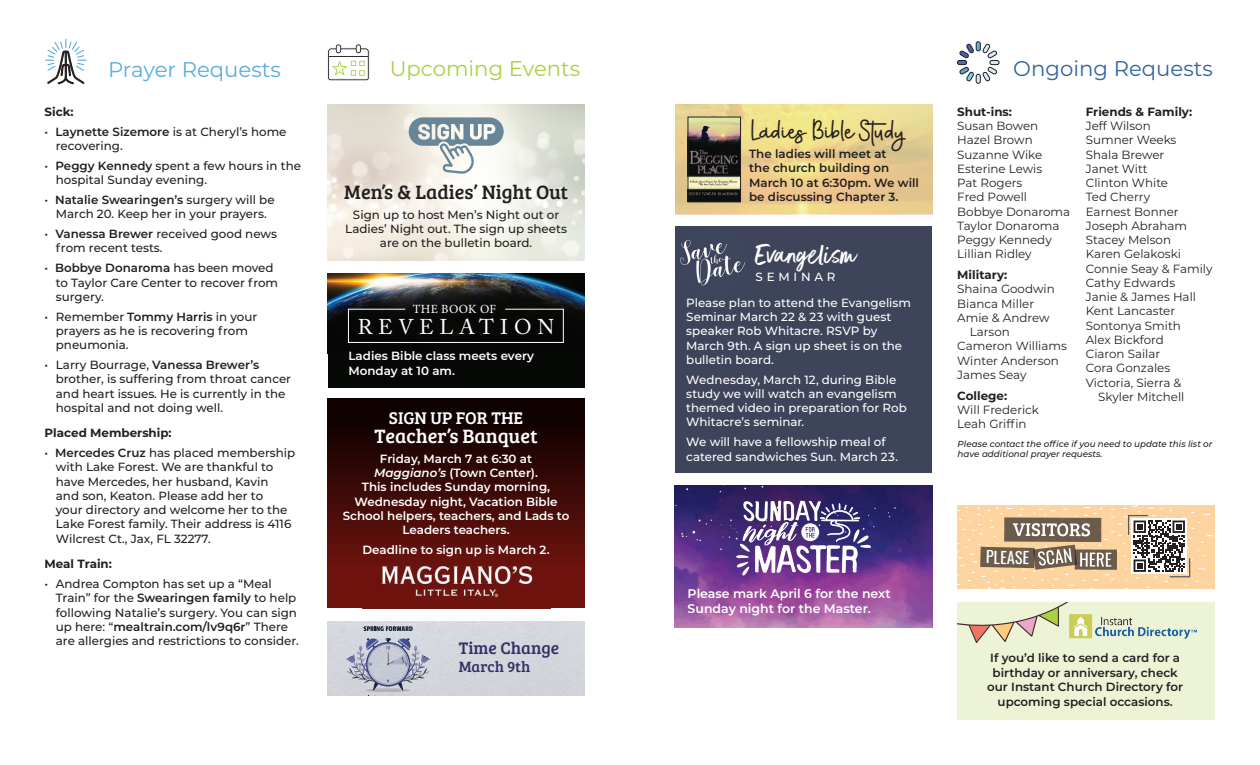
<style>
.page{position:relative;width:1260px;height:765px;background:#fff}
.page>*{position:absolute;margin:0;border:0;box-sizing:border-box;transform-origin:0 0}
.t1{font:34.12px "Better Times";color:#fff}
.t2{font:30px "Everything";color:#231f20}
.t3{font:21.25px "Montserrat";color:#32649c}
.t4{font:21.25px "Montserrat";color:#59acdf}
.t5{font:21.25px "Montserrat";color:#abd042}
.t6{font:21.25px "Adobe Caslon Pro";letter-spacing:.27em;color:#fff}
.t7{font:20px "Bree Serif";color:#231f20}
.t8{font:20px "Bree Serif";color:#fff}
.t9{font:17.5px "Bree Serif";color:#fff}
.t10{font:17.38px "Bree Serif";color:#313265}
.t11{font:16.25px "Oswald";color:#fff}
.t12{font:15.38px "Bree Serif";color:#313265}
.t13{font:600 12.5px/15px "Montserrat";color:#fff}
.t14{font:12.5px "Minion Pro";letter-spacing:.02em;color:#fff}
.t15{font:500 11.88px/14.2px "Montserrat";color:#231f20}
.t16{font:11.88px/14.2px "Montserrat";color:#231f20}
.t17{font:500 11.88px/14.2px "Montserrat";color:#fff}
.t18{font:600 11.88px/14.2px "Montserrat";color:#fff}
.t19{font:600 11.88px/14.4px "Montserrat";color:#231f20;text-align:center}
.t20{font:700 11.88px "Montserrat";color:#231f20}
.t21{font:500 11.88px "Montserrat";letter-spacing:.32em;color:#fff}
.t22{font:italic 500 8.75px/10.5px "Montserrat";color:#231f20}
.s1{font-weight:600}
.s2{font-style:italic}
</style>
<div class="page">
<svg style="left:327px;top:44px;width:43px;height:37px"></svg>
<svg style="left:45px;top:39px;width:42px;height:45px"></svg>
<div style="left:976px;top:41px;width:5px;height:10px;border:1px solid #231f20;border-radius:2px"></div>
<div style="left:976px;top:74px;width:5px;height:10px;border:1px solid #231f20;border-radius:2px"></div>
<div style="left:989px;top:60px;width:11px;height:5px;border:1px solid #231f20;border-radius:2px"></div>
<svg style="left:957px;top:42px;width:42px;height:41px"></svg>
<img style="left:328px;top:273px;width:257px;height:114px">
<svg style="left:348px;top:309px;width:216px;height:34px;background:#131412"></svg>
<div style="left:957px;top:602px;width:258px;height:118px;background:#edf4d6"></div>
<img style="left:1069px;top:615px;width:127px;height:24px">
<svg style="left:957px;top:602px;width:112px;height:41px"></svg>
<div style="left:675px;top:227px;width:256px;height:246px;background:#3e455b"></div>
<img style="left:680px;top:240px;width:66px;height:46px">
<img style="left:675px;top:104px;width:258px;height:110px">
<img style="left:690px;top:119px;width:49px;height:81px">
<div style="left:688px;top:117px;width:53px;height:85px;border:1px solid #231f20"></div>
<img style="left:675px;top:486px;width:257px;height:141px">
<svg style="left:736px;top:501px;width:135px;height:75px"></svg>
<svg style="left:328px;top:399px;width:257px;height:209px;background:#45100d"></svg>
<img style="left:327px;top:104px;width:258px;height:156px">
<svg style="left:409px;top:117px;width:95px;height:57px"></svg>
<div style="left:328px;top:621px;width:257px;height:75px;background:#d3d6dc"></div>
<svg style="left:346px;top:638px;width:84px;height:54px"></svg>
<svg style="left:364px;top:626px;width:49px;height:5px"></svg>
<svg style="left:958px;top:505px;width:257px;height:83px;background:#cfb290"></svg>
<h3 class="t4" style="left:108px;top:54px;width:174px">Prayer Requests</h3>
<h3 class="t5" style="left:390px;top:54px;width:192px">Upcoming Events</h3>
<p class="t20" style="left:45px;top:103px;width:31px">Sick:</p>
<p class="t15" style="left:56px;top:124px;width:232px;text-indent:-11px">• <span class="s1">Laynette Sizemore</span> is at Cheryl’s home recovering.</p>
<p class="t15" style="left:56px;top:158px;width:247px;text-indent:-11px">• <span class="s1">Peggy Kennedy</span> spent a few hours in the hospital Sunday evening.</p>
<p class="t15" style="left:45px;top:192px;width:232px;text-align:center">• <span class="s1">Natalie Swearingen’s</span> surgery will be<br>March 20. Keep her in your prayers.</p>
<p class="t15" style="left:56px;top:226px;width:223px;text-indent:-11px">• <span class="s1">Vanessa Brewer</span> received good news from recent tests.</p>
<p class="t15" style="left:56px;top:260px;width:224px;text-indent:-11px">• <span class="s1">Bobbye Donaroma</span> has been moved to Taylor Care Center to recover from surgery.</p>
<p class="t15" style="left:56px;top:309px;width:203px;text-indent:-11px">• Remember <span class="s1">Tommy Harris</span> in your prayers as he is recovering from pneumonia.</p>
<p class="t15" style="left:56px;top:357px;width:237px;text-indent:-11px">• Larry Bourrage, <span class="s1">Vanessa Brewer’s </span>brother, is suffering from throat cancer and heart issues. He is currently in the hospital and not doing well.</p>
<p class="t20" style="left:45px;top:425px;width:129px">Placed Membership:</p>
<p class="t15" style="left:56px;top:445px;width:241px;text-indent:-11px">• <span class="s1">Mercedes Cruz</span> has placed membership with Lake Forest. We are thankful to have Mercedes, her husband, Kavin<br>and son, Keaton. Please add her to<br>your directory and welcome her to the Lake Forest family. Their address is 4116<br>Wilcrest Ct., Jax, FL 32277.</p>
<p class="t20" style="left:45px;top:555px;width:69px">Meal Train:</p>
<p class="t15" style="left:56px;top:576px;width:245px;text-indent:-11px">• Andrea Compton has set up a “Meal Train” for the <span class="s1">Swearingen family</span> to help following Natalie’s surgery. You can sign up here: “<span class="s1">mealtrain.com/lv9q6r</span>” There are allergies and restrictions to consider.</p>
<h3 class="t7" style="left:344px;top:178px;width:225px">Men’s &amp; Ladies’ Night Out</h3>
<p class="t15" style="left:345px;top:207px;width:223px;text-align:center">Sign up to host Men’s Night out or<br>Ladies’ Night out. The sign up sheets are on the bulletin board.</p>
<p class="t14" style="left:413px;top:300px;width:85px">THE BOOK OF</p>
<h3 class="t6" style="left:358px;top:315px;width:198px">REVELATION</h3>
<p class="t18" style="left:348px;top:349px;width:187px">Ladies Bible class meets every<br>Monday at 10 am.</p>
<h3 class="t9" style="left:389px;top:405px;width:136px">SIGN UP FOR THE</h3>
<h3 class="t8" style="left:374px;top:421px;width:165px">Teacher’s Banquet</h3>
<p class="t18" style="left:343px;top:451px;width:228px;text-align:center">Friday, March 7 at 6:30 at<br><span class="s2">Maggiano’s</span> (Town Center).<br>This includes Sunday morning,<br>Wednesday night, Vacation Bible<br>School helpers, teachers, and Lads to<br>Leaders teachers.</p>
<p class="t18" style="left:363px;top:542px;width:189px">Deadline to sign up is March 2.</p>
<h3 class="t10" style="left:459px;top:635px;width:102px">Time Change</h3>
<p class="t12" style="left:459px;top:656px;width:73px">March 9th</p>
<h2 class="t2" style="left:750px;top:114px;width:156px">Ladies Bible Study</h2>
<p class="t19" style="left:749px;top:146px;width:171px;text-align:left">The ladies will meet at<br>the church building on<br>March 10 at 6:30pm. We will be discussing Chapter 3.</p>
<h1 class="t1" style="left:755px;top:235px;width:104px">Evangelism</h1>
<p class="t21" style="left:756px;top:268px;width:82px">SEMINAR</p>
<p class="t17" style="left:686px;top:295px;width:226px">Please plan to attend the Evangelism<br>Seminar March 22 &amp; 23 with guest speaker Rob Whitacre. RSVP by<br>March 9th. A sign up sheet is on the bulletin board.</p>
<p class="t17" style="left:686px;top:372px;width:222px">Wednesday, March 12, during Bible study we will watch an evangelism themed video in preparation for Rob<br>Whitacre’s seminar.</p>
<p class="t17" style="left:686px;top:435px;width:213px">We will have a fellowship meal of catered sandwiches Sun. March 23.</p>
<p class="t13" style="left:688px;top:585px;width:205px">Please mark April 6 for the next<br>Sunday night for the Master.</p>
<h3 class="t3" style="left:1013px;top:54px;width:201px">Ongoing Requests</h3>
<p class="t20" style="left:1086px;top:103px;width:108px">Friends &amp; Family:</p>
<p class="t16" style="left:1086px;top:118px;width:66px">Jeff Wilson</p>
<p class="t16" style="left:1086px;top:133px;width:92px">Sumner Weeks</p>
<p class="t16" style="left:1086px;top:147px;width:80px">Shala Brewer</p>
<p class="t16" style="left:1086px;top:161px;width:63px">Janet Witt</p>
<p class="t16" style="left:1086px;top:175px;width:84px">Clinton White</p>
<p class="t16" style="left:1086px;top:190px;width:66px">Ted Cherry</p>
<p class="t16" style="left:1086px;top:204px;width:94px">Earnest Bonner</p>
<p class="t16" style="left:1086px;top:218px;width:103px">Joseph Abraham</p>
<p class="t16" style="left:1086px;top:232px;width:87px">Stacey Melson</p>
<p class="t16" style="left:1086px;top:247px;width:97px">Karen Gelakoski</p>
<p class="t16" style="left:1086px;top:261px;width:128px">Connie Seay &amp; Family</p>
<p class="t16" style="left:1086px;top:275px;width:91px">Cathy Edwards</p>
<p class="t16" style="left:1086px;top:289px;width:112px">Janie &amp; James Hall</p>
<p class="t16" style="left:1086px;top:304px;width:91px">Kent Lancaster</p>
<p class="t16" style="left:1086px;top:318px;width:97px">Sontonya Smith</p>
<p class="t16" style="left:1086px;top:332px;width:80px">Alex Bickford</p>
<p class="t16" style="left:1086px;top:346px;width:76px">Ciaron Sailar</p>
<p class="t16" style="left:1086px;top:361px;width:86px">Cora Gonzales</p>
<p class="t16" style="left:1086px;top:375px;width:97px">Victoria, Sierra &amp;</p>
<p class="t16" style="left:1098px;top:389px;width:88px">Skyler Mitchell</p>
<p class="t22" style="left:958px;top:438px;width:256px">Please contact the office if you need to update this list or have additional prayer requests.</p>
<p class="t20" style="left:957px;top:103px;width:56px">Shut-ins:</p>
<p class="t16" style="left:957px;top:118px;width:114px">Susan Bowen<br>Hazel Brown<br>Suzanne Wike<br>Esterine Lewis<br>Pat Rogers<br>Fred Powell<br>Bobbye Donaroma<br>Taylor Donaroma<br>Peggy Kennedy<br>Lillian Ridley</p>
<p class="t20" style="left:957px;top:266px;width:52px">Military:</p>
<p class="t16" style="left:957px;top:282px;width:99px">Shaina Goodwin</p>
<p class="t16" style="left:957px;top:296px;width:78px">Bianca Miller</p>
<p class="t16" style="left:957px;top:310px;width:94px">Amie &amp; Andrew</p>
<p class="t16" style="left:970px;top:324px;width:42px">Larson</p>
<p class="t16" style="left:957px;top:339px;width:111px">Cameron Williams</p>
<p class="t16" style="left:957px;top:353px;width:103px">Winter Anderson</p>
<p class="t16" style="left:957px;top:367px;width:71px">James Seay</p>
<p class="t20" style="left:957px;top:387px;width:51px">College:</p>
<p class="t16" style="left:957px;top:402px;width:83px">Will Frederick<br>Leah Griffin</p>
<h3 class="t11" style="left:986px;top:542px;width:45px;rotate:1deg">PLEASE</h3>
<p class="t19" style="left:987px;top:650px;width:197px">If you’d like to send a card for a birthday or anniversary, check our Instant Church Directory for upcoming special occasions.</p>
</div>
